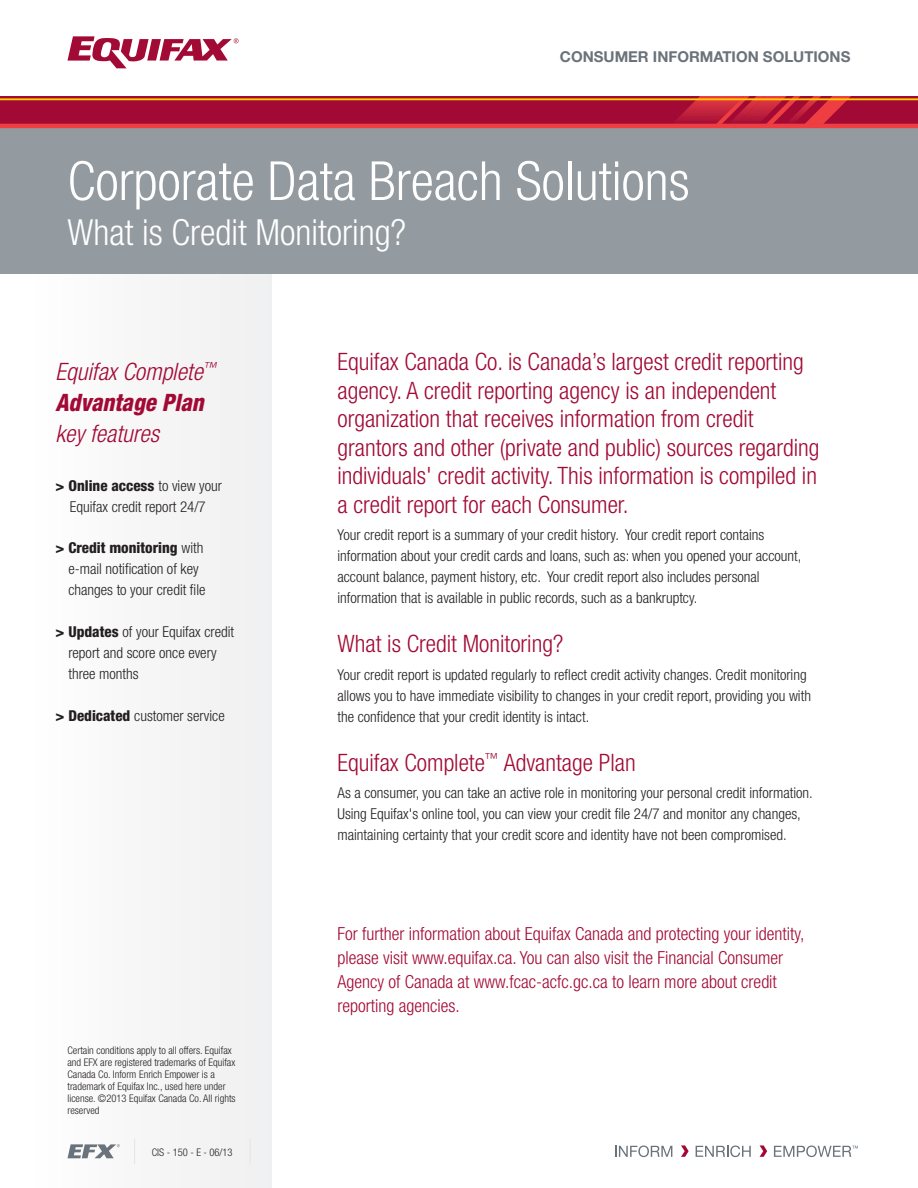
<style>
.page{position:relative;width:918px;height:1188px;background:#fff}
.page>*{position:absolute;margin:0;border:0;box-sizing:border-box;transform-origin:0 0}
.t1{font:300 condensed 54px "Helvetica Neue";color:#fff}
.t2{font:300 condensed 36px "Helvetica Neue";color:#fff}
.t3{font:300 condensed 24px/28.5px "Helvetica Neue";color:#a20a35}
.t4{font:italic 300 condensed 24px/31.5px "Helvetica Neue";color:#a20a35}
.t5{font:300 condensed 18px/24px "Helvetica Neue";color:#a20a35}
.t6{font:300 condensed 15px/21px "Helvetica Neue";color:#231f20}
.t7{font:700 15px "Helvetica Neue";color:#6a737b}
.t8{font:300 condensed 10.5px/12px "Helvetica Neue";color:#231f20}
.s1{font-weight:800}
</style>
<div class="page">
<div style="left:29px;top:222px;width:243px;height:966px;background:#f6f6f7"></div>
<div style="left:0;top:128px;width:918px;height:146px;background:#939ba1"></div>
<svg style="left:250px;top:1139px;width:1px;height:25px"></svg>
<svg style="left:134px;top:1139px;width:1px;height:25px"></svg>
<svg style="left:68px;top:1144px;width:52px;height:14px"></svg>
<svg style="left:68px;top:36px;width:171px;height:32px"></svg>
<svg style="left:615px;top:1146px;width:57px;height:11px"></svg>
<svg style="left:696px;top:1146px;width:55px;height:11px"></svg>
<svg style="left:760px;top:1145px;width:7px;height:12px"></svg>
<svg style="left:681px;top:1145px;width:8px;height:12px"></svg>
<svg style="left:774px;top:1146px;width:84px;height:11px"></svg>
<div style="left:0;top:96px;width:918px;height:28px;background:#a20a35"></div>
<svg style="left:672px;top:96px;width:179px;height:28px"></svg>
<hr style="left:0;top:98px;width:918px;height:2px;background:#ffcf00">
<hr style="left:0;top:124px;width:918px;height:4px;background:#ef3e42">
<p class="t7" style="left:560px;top:51px;width:292px">CONSUMER INFORMATION SOLUTIONS</p>
<h1 class="t1" style="left:67px;top:161px;width:624px">Corporate Data Breach Solutions</h1>
<h2 class="t2" style="left:67px;top:219px;width:340px">What is Credit Monitoring?</h2>
<h3 class="t4" style="left:56px;top:357px;width:163px">Equifax Complete<sup>™<br></sup><span class="s1">Advantage Plan</span></h3>
<h3 class="t4" style="left:56px;top:420px;width:105px">key features</h3>
<p class="t6" style="left:56px;top:476px;width:168px;text-align:center"><span class="s1">&gt; Online access</span> to view your<br>Equifax credit report 24/7</p>
<p class="t6" style="left:68px;top:539px;width:139px;text-indent:-13px"><span class="s1">&gt; Credit monitoring</span> with e-mail notification of key changes to your credit file</p>
<p class="t6" style="left:68px;top:623px;width:167px;text-indent:-13px"><span class="s1">&gt; Updates</span> of your Equifax credit report and score once every three months</p>
<p class="t6" style="left:56px;top:707px;width:171px"><span class="s1">&gt; Dedicated</span> customer service</p>
<p class="t8" style="left:68px;top:1045px;width:170px">Certain conditions apply to all offers. Equifax and EFX are registered trademarks of Equifax Canada Co. Inform Enrich Empower is a trademark of Equifax Inc., used here under license. ©2013 Equifax Canada Co. All rights reserved</p>
<p class="t8" style="left:152px;top:1147px;width:82px">CIS - 150 - E - 06/13</p>
<p class="t3" style="left:338px;top:349px;width:484px">Equifax Canada Co. is Canada’s largest credit reporting agency. A credit reporting agency is an independent organization that receives information from credit grantors and other (private and public) sources regarding individuals' credit activity. This information is compiled in a credit report for each Consumer.</p>
<p class="t6" style="left:338px;top:526px;width:465px">Your credit report is a summary of your credit history. Your credit report contains information about your credit cards and loans, such as: when you opened your account, account balance, payment history, etc. Your credit report also includes personal information that is available in public records, such as a bankruptcy.</p>
<h3 class="t3" style="left:338px;top:631px;width:227px">What is Credit Monitoring?</h3>
<p class="t6" style="left:338px;top:665px;width:475px">Your credit report is updated regularly to reflect credit activity changes. Credit monitoring allows you to have immediate visibility to changes in your credit report, providing you with the confidence that your credit identity is intact.</p>
<h3 class="t3" style="left:338px;top:750px;width:300px">Equifax Complete<sup>™</sup> Advantage Plan</h3>
<p class="t6" style="left:338px;top:784px;width:477px">As a consumer, you can take an active role in monitoring your personal credit information.<br>Using Equifax's online tool, you can view your credit file 24/7 and monitor any changes, maintaining certainty that your credit score and identity have not been compromised.</p>
<p class="t5" style="left:338px;top:923px;width:468px">For further information about Equifax Canada and protecting your identity, please visit www.equifax.ca. You can also visit the Financial Consumer Agency of Canada at www.fcac-acfc.gc.ca to learn more about credit reporting agencies.</p>
</div>
